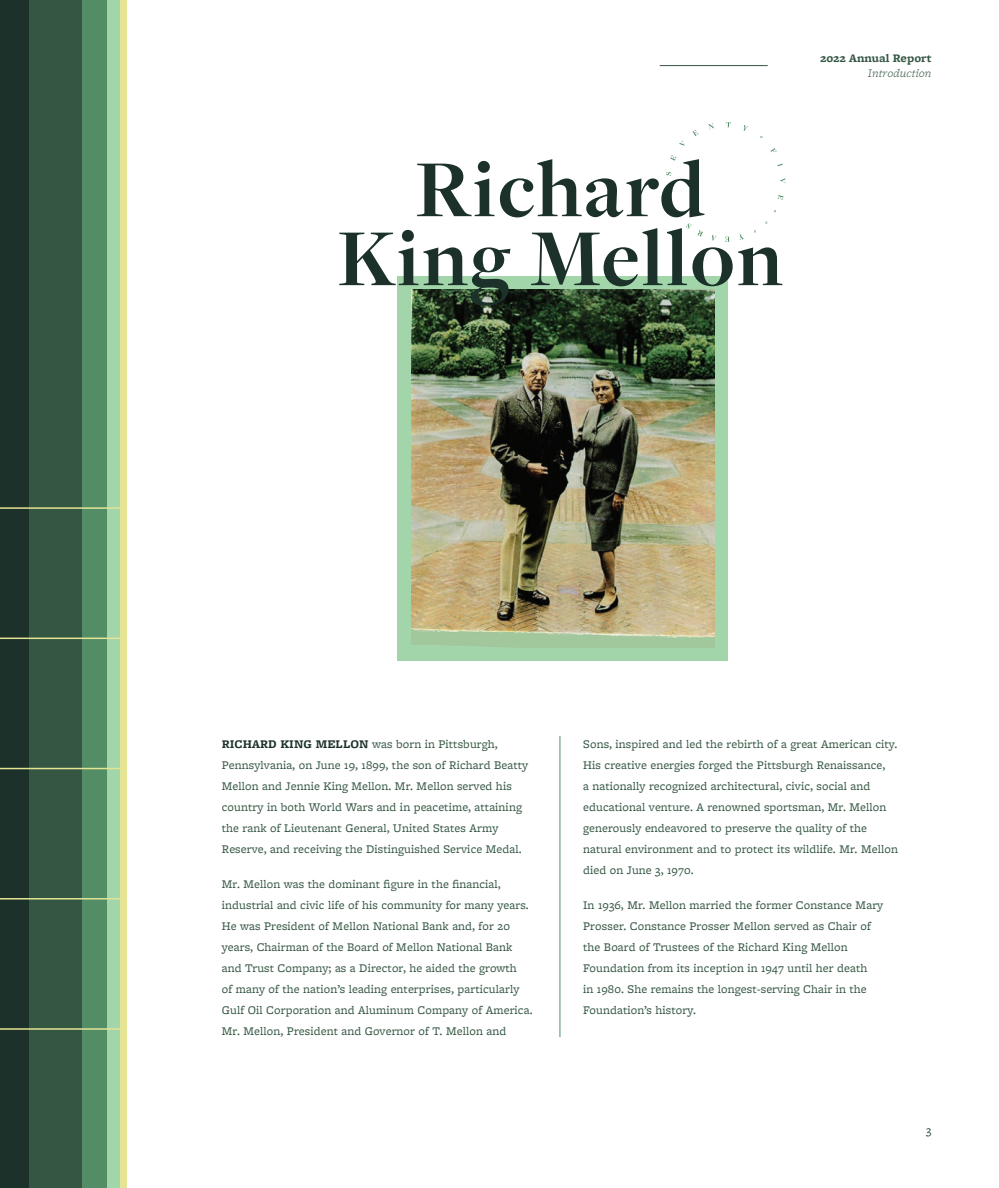
<style>
.page{position:relative;width:999px;height:1188px;background:#fff}
.page>*{position:absolute;margin:0;border:0;box-sizing:border-box;transform-origin:0 0}
.t1{font:700 84px/69px "Freight Disp Pro";letter-spacing:.025em;color:#1b3129;text-align:center}
.t2{font:12.15px/21px "Freight Micro Pro";letter-spacing:.01em;color:#345642}
.t3{font:700 12px "Freight Micro Pro";color:#345642}
.t4{font:italic 300 12px "Freight Micro Pro";color:#345642}
.t5{font:12px "Freight Micro Pro";color:#345642}
.s1{font-weight:700;color:#1b3129}
</style>
<div class="page">
<div style="left:398px;top:276px;width:330px;height:385px;background:#a3d5ab"></div>
<img style="left:411px;top:290px;width:304px;height:357px">
<div style="left:0;top:0;width:56px;height:1188px;background:#1b3129"></div>
<div style="left:29px;top:0;width:53px;height:1188px;background:#345642"></div>
<div style="left:82px;top:0;width:25px;height:1188px;background:#528d66"></div>
<div style="left:107px;top:0;width:13px;height:1188px;background:#a3d5ab"></div>
<div style="left:120px;top:0;width:7px;height:1188px;background:#e5e495"></div>
<hr style="left:0;top:507px;width:124px;height:2px;background:#e5e495">
<hr style="left:0;top:638px;width:124px;height:1px;background:#e5e495">
<hr style="left:0;top:768px;width:124px;height:1px;background:#e5e495">
<hr style="left:0;top:898px;width:124px;height:2px;background:#e5e495">
<hr style="left:0;top:1028px;width:124px;height:2px;background:#e5e495">
<hr style="left:660px;top:65px;width:108px;height:1px;background:#345642">
<svg style="left:666px;top:172px;width:5px;height:4px"></svg>
<svg style="left:670px;top:155px;width:6px;height:6px"></svg>
<svg style="left:679px;top:140px;width:6px;height:6px"></svg>
<svg style="left:692px;top:130px;width:6px;height:6px"></svg>
<svg style="left:708px;top:123px;width:6px;height:6px"></svg>
<svg style="left:726px;top:122px;width:5px;height:5px"></svg>
<svg style="left:743px;top:125px;width:5px;height:6px"></svg>
<svg style="left:770px;top:148px;width:7px;height:4px"></svg>
<svg style="left:777px;top:163px;width:6px;height:4px"></svg>
<svg style="left:780px;top:178px;width:5px;height:5px"></svg>
<svg style="left:778px;top:194px;width:6px;height:6px"></svg>
<svg style="left:739px;top:234px;width:5px;height:6px"></svg>
<svg style="left:725px;top:237px;width:5px;height:5px"></svg>
<svg style="left:711px;top:235px;width:6px;height:6px"></svg>
<svg style="left:698px;top:230px;width:6px;height:7px"></svg>
<svg style="left:686px;top:223px;width:5px;height:6px"></svg>
<hr style="left:560px;top:736px;width:1px;height:301px;background:#528d66">
<h1 class="t1" style="left:337px;top:164px;width:447px">Richard<br>King Mellon</h1>
<p class="t3" style="left:820px;top:53px;width:113px">2022 Annual Report</p>
<p class="t4" style="left:868px;top:68px;width:65px">Introduction</p>
<p class="t2" style="left:222px;top:735px;width:308px"><span class="s1">RICHARD KING MELLON</span> was born in Pittsburgh, Pennsylvania, on June 19, 1899, the son of Richard Beatty Mellon and Jennie King Mellon. Mr. Mellon served his country in both World Wars and in peacetime, attaining the rank of Lieutenant General, United States Army Reserve, and receiving the Distinguished Service Medal.</p>
<p class="t2" style="left:222px;top:875px;width:312px">Mr. Mellon was the dominant figure in the financial, industrial and civic life of his community for many years.<br>He was President of Mellon National Bank and, for 20 years, Chairman of the Board of Mellon National Bank and Trust Company; as a Director, he aided the growth<br>of many of the nation’s leading enterprises, particularly Gulf Oil Corporation and Aluminum Company of America.<br>Mr. Mellon, President and Governor of T. Mellon and</p>
<p class="t2" style="left:583px;top:735px;width:316px">Sons, inspired and led the rebirth of a great American city.<br>His creative energies forged the Pittsburgh Renaissance,<br>a nationally recognized architectural, civic, social and educational venture. A renowned sportsman, Mr. Mellon generously endeavored to preserve the quality of the natural environment and to protect its wildlife. Mr. Mellon died on June 3, 1970.</p>
<p class="t2" style="left:583px;top:896px;width:302px">In 1936, Mr. Mellon married the former Constance Mary Prosser. Constance Prosser Mellon served as Chair of the Board of Trustees of the Richard King Mellon Foundation from its inception in 1947 until her death<br>in 1980. She remains the longest-serving Chair in the Foundation’s history.</p>
<p class="t5" style="left:926px;top:1125px;width:7px">3</p>
</div>
